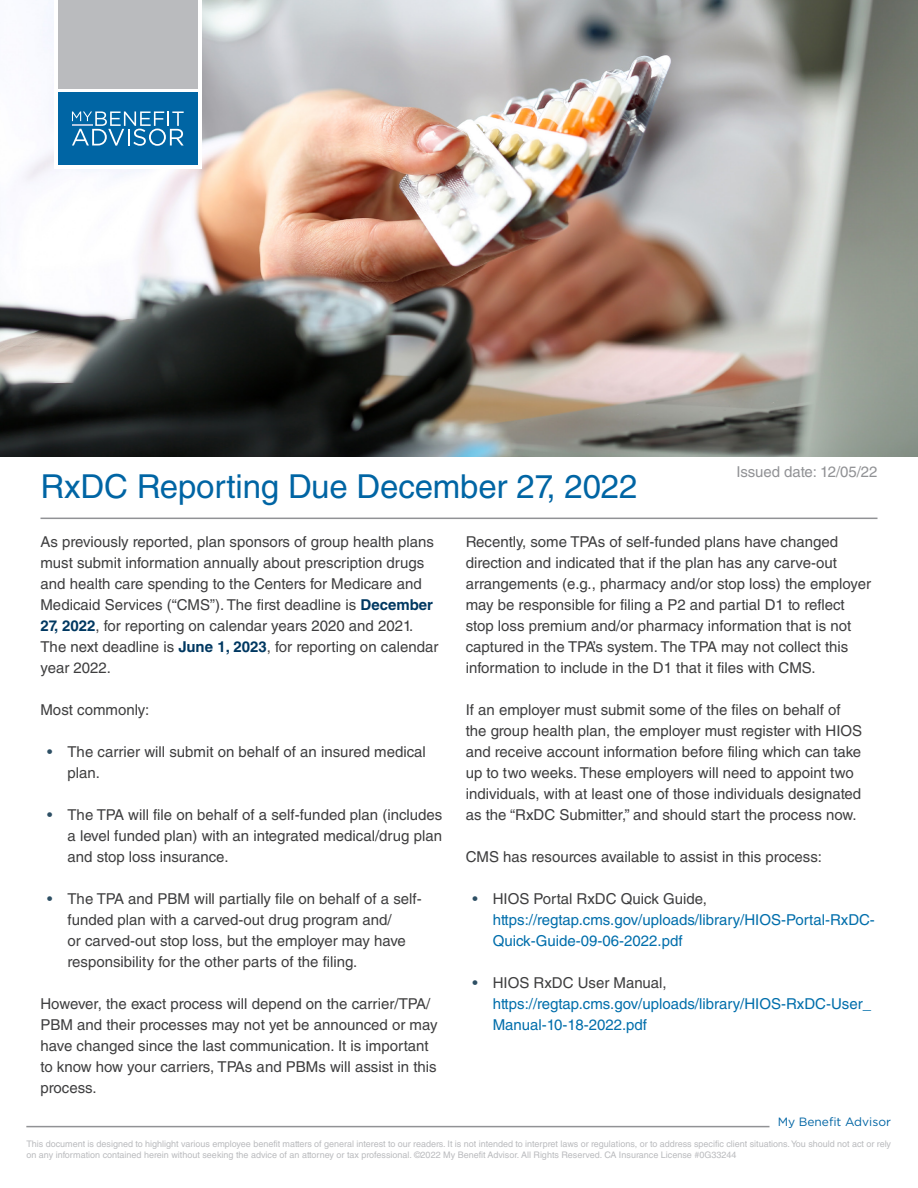
<style>
.page{position:relative;width:918px;height:1188px;background:#fff}
.page>*{position:absolute;margin:0;border:0;box-sizing:border-box;transform-origin:0 0}
.t1{font:33px "Helvetica LT Std";letter-spacing:-.005em;color:#0065a4}
.t2{font:15px/21px "Helvetica LT Std";color:#3e3e3f}
.t3{font:15px/21px "Helvetica LT Std";color:#006eab}
.t4{font:15px "Helvetica LT Std";letter-spacing:-.005em;color:#919295}
.t5{font:12px "Gotham";color:#0065a4}
.t6{font:9px/10.8px "Helvetica LT Std";color:#babbbe}
.s1{font-weight:700;color:#003861}
.s2{color:#2d4f64}
.s3{color:#3e3e3f}
</style>
<div class="page">
<hr style="left:26px;top:1126px;width:744px;height:1px;background:#919295">
<img style="left:0;top:0;width:918px;height:457px">
<hr style="left:40px;top:518px;width:838px;height:1px;background:#919295">
<div style="left:54px;top:0;width:147px;height:169px;background:#fff"></div>
<div style="left:58px;top:92px;width:139px;height:73px;background:#0065a4"></div>
<svg style="left:72px;top:111px;width:112px;height:35px"></svg>
<hr style="left:72px;top:124px;width:20px;height:2px;background:#b2c7e2">
<div style="left:58px;top:0;width:139px;height:89px;background:#babbbe"></div>
<p class="t1" style="left:40px;top:467px;width:599px">RxDC Reporting Due December 27, 2022</p>
<p class="t4" style="left:736px;top:463px;width:143px">Issued date: 12/05/22</p>
<p class="t2" style="left:40px;top:531px;width:399px">As previously reported, plan sponsors of group health plans must submit information annually about prescription drugs and health care spending to the Centers for Medicare and Medicaid Services (“CMS”). The first deadline is <span class="s1">December 27, 2022</span>, for reporting on calendar years 2020 and 2021.<br>The next deadline is <span class="s1">June 1, 2023</span>, for reporting on calendar year 2022.</p>
<p class="t2" style="left:40px;top:699px;width:110px">Most commonly:</p>
<p class="t2" style="left:68px;top:741px;width:360px;text-indent:-20px"><span class="s2">•</span> The carrier will submit on behalf of an insured medical plan.</p>
<p class="t2" style="left:68px;top:804px;width:376px;text-align:justify;text-indent:-20px"><span class="s2">•</span> The TPA will file on behalf of a self-funded plan (includes a level funded plan) with an integrated medical/drug plan and stop loss insurance.</p>
<p class="t2" style="left:68px;top:888px;width:356px;text-indent:-20px"><span class="s2">•</span> The TPA and PBM will partially file on behalf of a self&shy;funded plan with a carved-out drug program and/<br>or carved-out stop loss, but the employer may have responsibility for the other parts of the filing.</p>
<p class="t2" style="left:40px;top:993px;width:399px">However, the exact process will depend on the carrier/TPA/ PBM and their processes may not yet be announced or may have changed since the last communication. It is important to know how your carriers, TPAs and PBMs will assist in this process.</p>
<p class="t2" style="left:466px;top:531px;width:407px">Recently, some TPAs of self-funded plans have changed direction and indicated that if the plan has any carve-out arrangements (e.g., pharmacy and/or stop loss) the employer may be responsible for filing a P2 and partial D1 to reflect stop loss premium and/or pharmacy information that is not captured in the TPA’s system. The TPA may not collect this information to include in the D1 that it files with CMS.</p>
<p class="t2" style="left:466px;top:699px;width:398px">If an employer must submit some of the files on behalf of the group health plan, the employer must register with HIOS and receive account information before filing which can take up to two weeks. These employers will need to appoint two individuals, with at least one of those individuals designated as the “RxDC Submitter,” and should start the process now.</p>
<p class="t2" style="left:466px;top:846px;width:358px">CMS has resources available to assist in this process:</p>
<p class="t3" style="left:493px;top:888px;width:384px;text-indent:-20px"><span class="s2">•</span> <span class="s3">HIOS Portal RxDC Quick Guide, </span>https://regtap.cms.gov/uploads/library/HIOS-Portal-RxDC-<br>Quick-Guide-09-06-2022.pdf</p>
<p class="t3" style="left:493px;top:972px;width:380px;text-indent:-20px"><span class="s2">•</span> <span class="s3">HIOS RxDC User Manual, </span>https://regtap.cms.gov/uploads/library/HIOS-RxDC-User_<br>Manual-10-18-2022.pdf</p>
<p class="t5" style="left:778px;top:1114px;width:115px">My Benefit Advisor</p>
<p class="t6" style="left:26px;top:1139px;width:866px">This document is designed to highlight various employee benefit matters of general interest to our readers. It is not intended to interpret laws or regulations, or to address specific client situations. You should not act or rely on any information contained herein without seeking the advice of an attorney or tax professional. ©2022 My Benefit Advisor. All Rights Reserved. CA Insurance License #0G33244</p>
</div>
